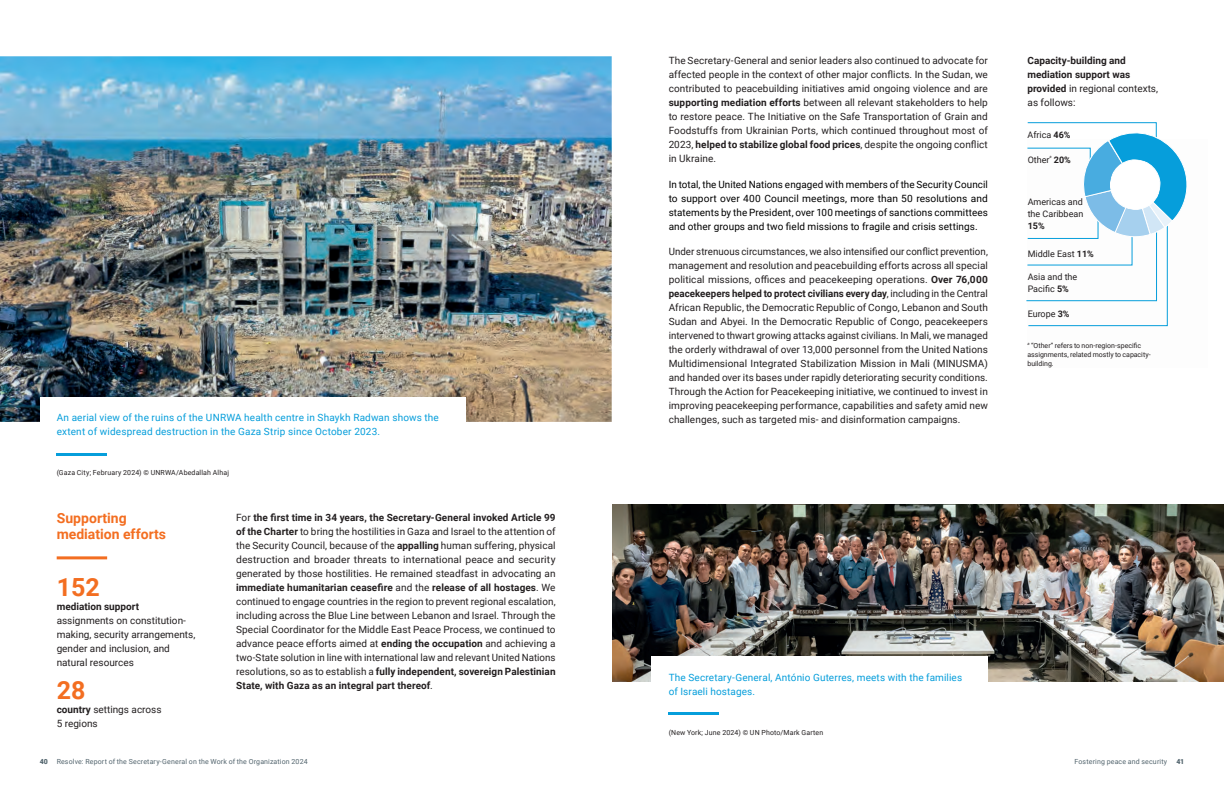
<style>
.page{position:relative;width:1224px;height:792px;background:#fff}
.page>*{position:absolute;margin:0;border:0;box-sizing:border-box;transform-origin:0 0}
.Data{font:700 25px "Roboto";color:#f36e21}
.Highlight_Title{font:700 14px/16px "Roboto";color:#f36e21}
.Body_copy{font:10px/14px "Roboto";letter-spacing:.005em;color:#231f20;text-align:justify}
.Body_copy-2{font:10px/14px "Roboto";letter-spacing:.005em;color:#000;text-align:justify}
.Caption_blue_text{font:10px/14px "Roboto";letter-spacing:.015em;color:#069edb}
.Highlight_text{font:10px/14px "Roboto";color:#231f20}
.Highlight_text-2{font:700 10px/14px "Roboto";color:#231f20}
.NUMERIC-simple_txt{font:9px/12px "Roboto";color:#231f20;text-align:justify}
.NUMERIC-simple_txt-2{font:700 9px "Roboto";color:#231f20}
.t1{font:7px "Roboto";letter-spacing:.02em;color:#53656e}
.Caption_copyright_black{font:7px "Roboto";letter-spacing:.02em;color:#231f20}
.source_notes{font:7px/9px "Roboto";letter-spacing:-.005em;color:#231f20}
.t2{font:900 7px "Roboto";color:#53656e}
.NUMERIC-simple_txt-3{font:italic 4.1px "Roboto";color:#231f20}
.s1{font-weight:700}
.s2{font-weight:400}
</style>
<div class="page">
<img style="left:0;top:56px;width:612px;height:366px">
<img style="left:612px;top:505px;width:612px;height:176px">
<div style="left:652px;top:657px;width:336px;height:95px;background:#fff"></div>
<hr style="left:669px;top:712px;width:50px;height:3px;background:#069edb">
<div style="left:40px;top:397px;width:426px;height:95px;background:#fff"></div>
<hr style="left:57px;top:453px;width:50px;height:3px;background:#069edb">
<hr style="left:57px;top:556px;width:50px;height:3px;background:#f36e21">
<svg style="left:1026px;top:122px;width:161px;height:204px"></svg>
<p class="Caption_blue_text" style="left:57px;top:411px;width:384px">An aerial view of the ruins of the UNRWA health centre in Shaykh Radwan shows the extent of widespread destruction in the Gaza Strip since October 2023.</p>
<p class="Caption_copyright_black" style="left:57px;top:468px;width:174px">(Gaza City; February 2024) © UNRWA/Abedallah Alhaj</p>
<p class="Highlight_Title" style="left:57px;top:510px;width:111px">Supporting mediation efforts</p>
<p class="Data" style="left:57px;top:569px;width:45px">152</p>
<p class="Highlight_text" style="left:57px;top:599px;width:140px"><span class="s1">mediation support </span>assignments on constitution&shy;making, security arrangements, gender and inclusion, and natural resources</p>
<p class="Data" style="left:57px;top:673px;width:30px">28</p>
<p class="Highlight_text" style="left:57px;top:702px;width:106px"><span class="s1">country</span> settings across<br>5 regions</p>
<p class="Body_copy" style="left:236px;top:510px;width:321px">For <span class="s1">the first time in 34 years, the Secretary-General invoked Article 99 of the Charter</span> to bring the hostilities in Gaza and Israel to the attention of the Security Council, because of the <span class="s1">appalling</span> human suffering, physical destruction and broader threats to international peace and security generated by those hostilities. He remained steadfast in advocating an <span class="s1">immediate humanitarian ceasefire</span> and the <span class="s1">release of all hostages</span>. We continued to engage countries in the region to prevent regional escalation, including across the Blue Line between Lebanon and Israel. Through the Special Coordinator for the Middle East Peace Process, we continued to advance peace efforts aimed at <span class="s1">ending the occupation</span> and achieving a two-State solution in line with international law and relevant United Nations resolutions, so as to establish a <span class="s1">fully independent, sovereign Palestinian State, with Gaza as an integral part thereof</span>.</p>
<p class="Body_copy" style="left:669px;top:54px;width:321px">The Secretary-General and senior leaders also continued to advocate for affected people in the context of other major conflicts. In the Sudan, we contributed to peacebuilding initiatives amid ongoing violence and are <span class="s1">supporting mediation efforts</span> between all relevant stakeholders to help to restore peace. The Initiative on the Safe Transportation of Grain and Foodstuffs from Ukrainian Ports, which continued throughout most of 2023, <span class="s1">helped to stabilize global food prices</span>, despite the ongoing conflict in Ukraine.</p>
<p class="Body_copy-2" style="left:669px;top:177px;width:321px">In total, the United Nations engaged with members of the Security Council to support over 400 Council meetings, more than 50 resolutions and statements by the President, over 100 meetings of sanctions committees and other groups and two field missions to fragile and crisis settings.</p>
<p class="Body_copy" style="left:669px;top:244px;width:321px">Under strenuous circumstances, we also intensified our conflict prevention, management and resolution and peacebuilding efforts across all special political missions, offices and peacekeeping operations. <span class="s1">Over 76,000 peacekeepers helped to protect civilians every day</span>, including in the Central African Republic, the Democratic Republic of Congo, Lebanon and South Sudan and Abyei. In the Democratic Republic of Congo, peacekeepers intervened to thwart growing attacks against civilians. In Mali, we managed the orderly withdrawal of over 13,000 personnel from the United Nations Multidimensional Integrated Stabilization Mission in Mali (MINUSMA) and handed over its bases under rapidly deteriorating security conditions.<br>Through the Action for Peacekeeping initiative, we continued to invest in improving peacekeeping performance, capabilities and safety amid new challenges, such as targeted mis- and disinformation campaigns.</p>
<p class="Highlight_text-2" style="left:1028px;top:53px;width:132px">Capacity-building and mediation support was provided <span class="s2">in regional contexts, as follows:</span></p>
<p class="NUMERIC-simple_txt" style="left:1028px;top:129px;width:45px">Africa <span class="s1">46%</span></p>
<p class="NUMERIC-simple_txt" style="left:1028px;top:154px;width:23px">Other</p>
<p class="NUMERIC-simple_txt-3" style="left:1050px;top:154px;width:4px">a</p>
<p class="NUMERIC-simple_txt-2" style="left:1054px;top:154px;width:18px">20%</p>
<p class="NUMERIC-simple_txt" style="left:1028px;top:196px;width:57px">Americas and the Caribbean <span class="s1">15%</span></p>
<p class="NUMERIC-simple_txt" style="left:1028px;top:247px;width:68px">Middle East <span class="s1">11%</span></p>
<p class="NUMERIC-simple_txt" style="left:1028px;top:270px;width:51px">Asia and the<br>Pacific <span class="s1">5%</span></p>
<p class="NUMERIC-simple_txt" style="left:1028px;top:308px;width:43px">Europe <span class="s1">3%</span></p>
<p class="source_notes" style="left:1028px;top:340px;width:125px"><sup>a</sup> “Other” refers to non-region-specific assignments, related mostly to capacity&shy;building.</p>
<p class="Caption_blue_text" style="left:669px;top:670px;width:295px">The Secretary-General, António Guterres, meets with the families of Israeli hostages.</p>
<p class="Caption_copyright_black" style="left:669px;top:728px;width:156px">(New York; June 2024) © UN Photo/Mark Garten</p>
<p class="t2" style="left:40px;top:756px;width:10px">40</p>
<p class="t1" style="left:57px;top:756px;width:253px">Resolve: Report of the Secretary-General on the Work of the Organization 2024</p>
<p class="t1" style="left:1075px;top:756px;width:94px">Fostering peace and security</p>
<p class="t2" style="left:1176px;top:756px;width:9px">41</p>
</div>
